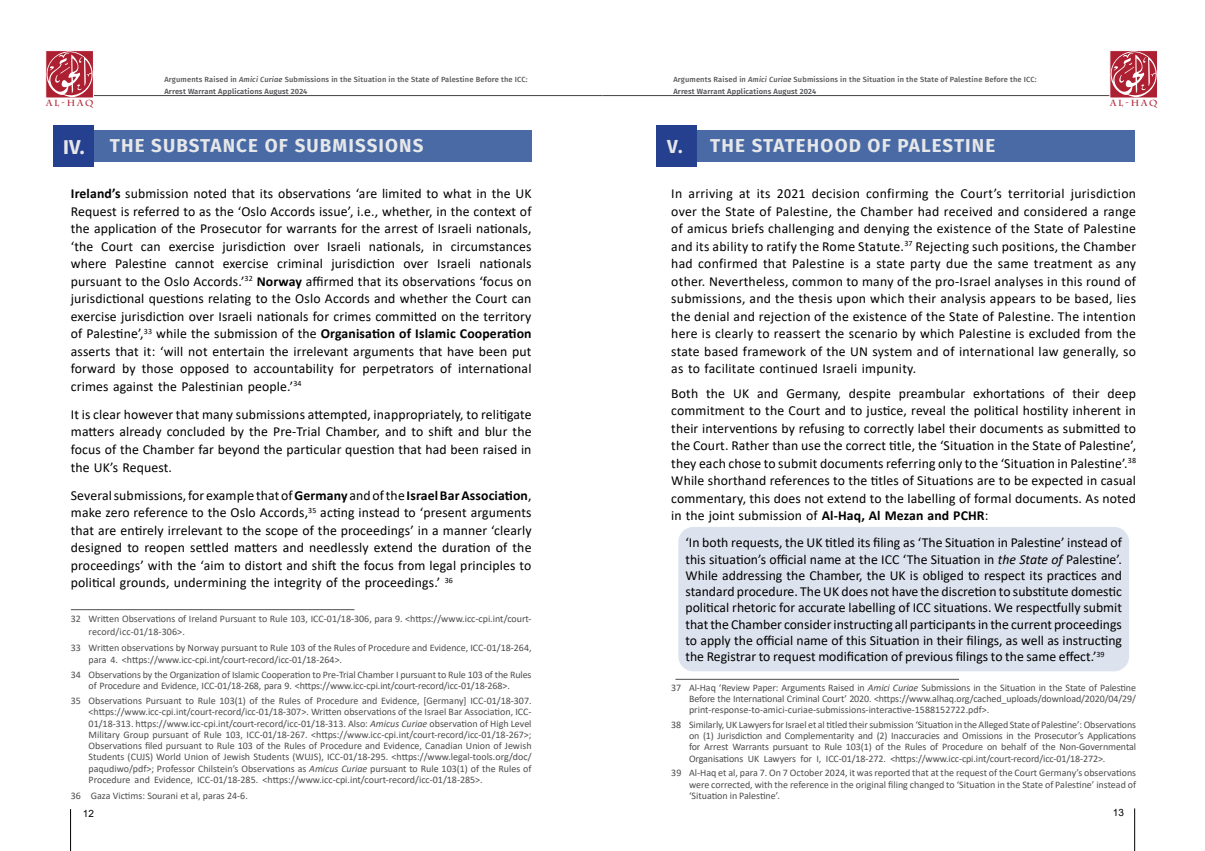
<style>
.page{position:relative;width:1205px;height:851px;background:#fff}
.page>*{position:absolute;margin:0;border:0;box-sizing:border-box;transform-origin:0 0}
.t1{font:700 18.75px "Fira Sans";letter-spacing:.06em;color:#e6e7e8}
.t2{font:13.75px/17.5px "Calibri";letter-spacing:.01em;color:#000;text-align:justify}
.t3{font:10px/11.2px "Calibri";color:#4d4d4f;text-align:justify}
.t4{font:10px "Arial";color:#000}
.t5{font:700 8.75px "Charlemagne Std";letter-spacing:.2em;color:#ad2032}
.t6{font:500 7.5px/11.2px "Fira Sans";letter-spacing:.02em;color:#58595b}
.s1{font-style:italic}
.s2{font-weight:600}
.s3{font-size:20px}
.s4{font-weight:700}
</style>
<div class="page">
<hr style="left:602px;top:95px;width:517px;height:1px;background:#414042">
<hr style="left:85px;top:95px;width:517px;height:1px;background:#414042">
<div style="left:46px;top:50px;width:47px;height:48px;background:#fbf6f7"></div>
<svg style="left:46px;top:51px;width:47px;height:47px"></svg>
<div style="left:1110px;top:50px;width:47px;height:48px;background:#fbf6f7"></div>
<svg style="left:1109px;top:51px;width:48px;height:47px"></svg>
<hr style="left:1134px;top:808px;width:1px;height:42px;background:#000">
<hr style="left:70px;top:808px;width:1px;height:42px;background:#000">
<div style="left:678px;top:527px;width:451px;height:144px;background:#dde3ee;border-radius:15px"></div>
<div style="left:692px;top:130px;width:442px;height:32px;background:#496aa5"></div>
<div style="left:656px;top:125px;width:40px;height:42px;background:#25408f"></div>
<div style="left:90px;top:130px;width:441px;height:32px;background:#496aa5"></div>
<div style="left:54px;top:125px;width:40px;height:42px;background:#25408f"></div>
<hr style="left:71px;top:609px;width:283px;height:1px;background:#4d4d4f">
<hr style="left:675px;top:678px;width:284px;height:1px;background:#4d4d4f">
<p class="t6" style="left:164px;top:74px;width:365px">Arguments Raised in <span class="s1">Amici Curiae</span> Submissions in the Situation in the State of Palestine Before the ICC:<br><span class="s2">Arrest Warrant Applications August 2024</span></p>
<p class="t6" style="left:673px;top:74px;width:365px">Arguments Raised in <span class="s1">Amici Curiae</span> Submissions in the Situation in the State of Palestine Before the ICC:<br><span class="s2">Arrest Warrant Applications August 2024</span></p>
<p class="t5" style="left:46px;top:98px;width:49px">AL-HAQ</p>
<p class="t5" style="left:1110px;top:98px;width:49px">AL-HAQ</p>
<h1 class="t1" style="left:63px;top:130px;width:362px"><span class="s3">IV.</span> THE SUBSTANCE OF SUBMISSIONS</h1>
<h1 class="t1" style="left:667px;top:131px;width:17px">V.</h1>
<p class="t2" style="left:71px;top:184px;width:462px"><span class="s4">Ireland’s</span> submission noted that its observations ‘are limited to what in the UK Request is referred to as the ‘Oslo Accords issue’, i.e., whether, in the context of the application of the Prosecutor for warrants for the arrest of Israeli nationals, ‘the Court can exercise jurisdiction over Israeli nationals, in circumstances where Palestine cannot exercise criminal jurisdiction over Israeli nationals pursuant to the Oslo Accords.’<sup>32</sup> <span class="s4">Norway</span> affirmed that its observations ‘focus on jurisdictional questions relating to the Oslo Accords and whether the Court can exercise jurisdiction over Israeli nationals for crimes committed on the territory of Palestine’,<sup>33</sup> while the submission of the <span class="s4">Organisation of Islamic Cooperation </span>asserts that it: ‘will not entertain the irrelevant arguments that have been put forward by those opposed to accountability for perpetrators of international crimes against the Palestinian people.’<sup>34</sup></p>
<p class="t2" style="left:71px;top:405px;width:462px">It is clear however that many submissions attempted, inappropriately, to relitigate matters already concluded by the Pre-Trial Chamber, and to shift and blur the focus of the Chamber far beyond the particular question that had been raised in the UK’s Request.</p>
<p class="t2" style="left:71px;top:486px;width:462px">Several submissions, for example that of <span class="s4">Germany</span> and of the <span class="s4">Israel Bar Association</span>, make zero reference to the Oslo Accords,<sup>35</sup> acting instead to ‘present arguments that are entirely irrelevant to the scope of the proceedings’ in a manner ‘clearly designed to reopen settled matters and needlessly extend the duration of the proceedings’ with the ‘aim to distort and shift the focus from legal principles to political grounds, undermining the integrity of the proceedings.’ <sup>36</sup></p>
<p class="t3" style="left:89px;top:612px;width:444px;line-height:12.5px;text-indent:-18px">32 Written Observations of Ireland Pursuant to Rule 103, ICC-01/18-306, para 9. &lt;https://www.icc-cpi.int/court&shy;record/icc-01/18-306&gt;.</p>
<p class="t3" style="left:89px;top:640px;width:444px;line-height:12.5px;text-indent:-18px">33 Written observations by Norway pursuant to Rule 103 of the Rules of Procedure and Evidence, ICC-01/18-264, para 4. &lt;https://www.icc-cpi.int/court-record/icc-01/18-264&gt;.</p>
<p class="t3" style="left:71px;top:668px;width:462px;text-align:center">34 Observations by the Organization of Islamic Cooperation to Pre-Trial Chamber I pursuant to Rule 103 of the Rules of Procedure and Evidence, ICC-01/18-268, para 9. &lt;https://www.icc-cpi.int/court-record/icc-01/18-268&gt;.</p>
<p class="t3" style="left:89px;top:694px;width:444px;text-indent:-18px">35 Observations Pursuant to Rule 103(1) of the Rules of Procedure and Evidence, [Germany] ICC-01/18-307. &lt;https://www.icc-cpi.int/court-record/icc-01/18-307&gt;. Written observations of the Israel Bar Association, ICC-01/18-313. https://www.icc-cpi.int/court-record/icc-01/18-313. Also: <span class="s1">Amicus Curiae</span> observation of High Level Military Group pursuant of Rule 103, ICC-01/18-267. &lt;https://www.icc-cpi.int/court-record/icc-01/18-267&gt;; Observations filed pursuant to Rule 103 of the Rules of Procedure and Evidence, Canadian Union of Jewish Students (CUJS) World Union of Jewish Students (WUJS), ICC-01/18-295. &lt;https://www.legal-tools.org/doc/ paqudiwo/pdf&gt;; Professor Chilstein’s Observations as <span class="s1">Amicus Curiae</span> pursuant to Rule 103(1) of the Rules of Procedure and Evidence, ICC-01/18-285. &lt;https://www.icc-cpi.int/court-record/icc-01/18-285&gt;.</p>
<p class="t3" style="left:71px;top:789px;width:178px">36 Gaza Victims: Sourani et al, paras 24-6.</p>
<h1 class="t1" style="left:710px;top:130px;width:286px">THE STATEHOOD OF PALESTINE</h1>
<p class="t2" style="left:671px;top:184px;width:466px">In arriving at its 2021 decision confirming the Court’s territorial jurisdiction over the State of Palestine, the Chamber had received and considered a range of amicus briefs challenging and denying the existence of the State of Palestine and its ability to ratify the Rome Statute.<sup>37</sup> Rejecting such positions, the Chamber had confirmed that Palestine is a state party due the same treatment as any other. Nevertheless, common to many of the pro-Israel analyses in this round of submissions, and the thesis upon which their analysis appears to be based, lies the denial and rejection of the existence of the State of Palestine. The intention here is clearly to reassert the scenario by which Palestine is excluded from the state based framework of the UN system and of international law generally, so as to facilitate continued Israeli impunity.</p>
<p class="t2" style="left:671px;top:384px;width:466px">Both the UK and Germany, despite preambular exhortations of their deep commitment to the Court and to justice, reveal the political hostility inherent in their interventions by refusing to correctly label their documents as submitted to the Court. Rather than use the correct title, the ‘Situation in the State of Palestine’, they each chose to submit documents referring only to the ‘Situation in Palestine’.<sup>38<br></sup>While shorthand references to the titles of Situations are to be expected in casual commentary, this does not extend to the labelling of formal documents. As noted in the joint submission of <span class="s4">Al-Haq, Al Mezan and PCHR</span>:</p>
<p class="t2" style="left:685px;top:534px;width:438px;line-height:16.2px">‘In both requests, the UK titled its filing as ‘The Situation in Palestine’ instead of this situation’s official name at the ICC ‘The Situation in <span class="s1">the State of</span> Palestine’.<br>While addressing the Chamber, the UK is obliged to respect its practices and standard procedure. The UK does not have the discretion to substitute domestic political rhetoric for accurate labelling of ICC situations. We respectfully submit that the Chamber consider instructing all participants in the current proceedings to apply the official name of this Situation in their filings, as well as instructing the Registrar to request modification of previous filings to the same effect.’<sup>39</sup></p>
<p class="t3" style="left:689px;top:681px;width:448px;text-indent:-18px">37 Al-Haq ‘Review Paper: Arguments Raised in <span class="s1">Amici Curiae</span> Submissions in the Situation in the State of Palestine Before the International Criminal Court’ 2020. &lt;https://www.alhaq.org/cached_uploads/download/2020/04/29/ print-response-to-amici-curiae-submissions-interactive-1588152722.pdf&gt;.</p>
<p class="t3" style="left:689px;top:718px;width:449px;text-indent:-18px">38 Similarly, UK Lawyers for Israel et al titled their submission ‘Situation in the Alleged State of Palestine’: Observations on (1) Jurisdiction and Complementarity and (2) Inaccuracies and Omissions in the Prosecutor’s Applications for Arrest Warrants pursuant to Rule 103(1) of the Rules of Procedure on behalf of the Non-Governmental Organisations UK Lawyers for I, ICC-01/18-272. &lt;https://www.icc-cpi.int/court-record/icc-01/18-272&gt;.</p>
<p class="t3" style="left:689px;top:767px;width:449px;text-indent:-18px">39 Al-Haq et al, para 7. On 7 October 2024, it was reported that at the request of the Court Germany’s observations were corrected, with the reference in the original filing changed to ‘Situation in the State of Palestine’ instead of ‘Situation in Palestine’.</p>
<p class="t4" style="left:83px;top:806px;width:13px">12</p>
<p class="t4" style="left:1113px;top:805px;width:13px">13</p>
</div>
